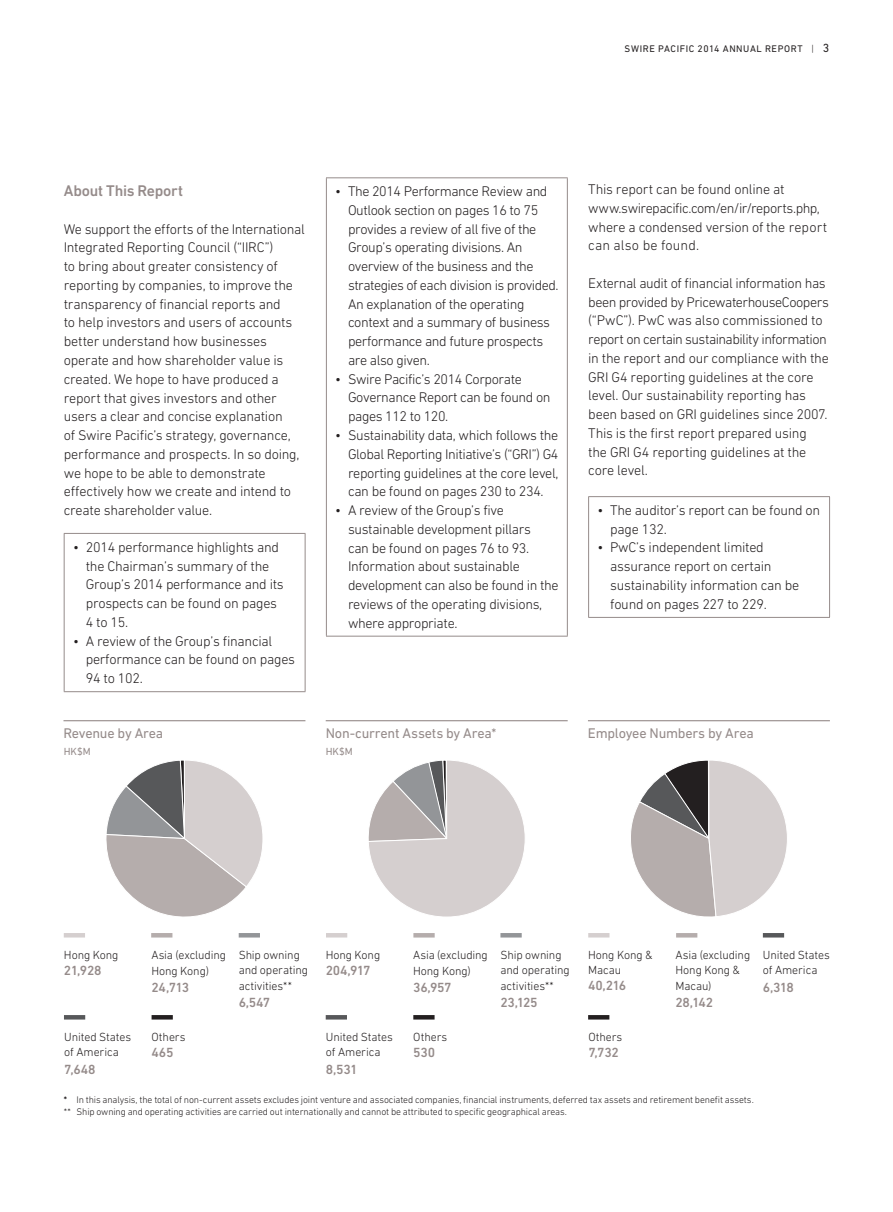
<style>
.page{position:relative;width:893px;height:1212px;background:#fff}
.page>*{position:absolute;margin:0;border:0;box-sizing:border-box;transform-origin:0 0}
.t1{font:500 15.75px "DIN Next LT Pro";color:#958b8a}
.t2{font:300 14.25px/18.8px "DIN Next LT Pro";letter-spacing:-.02em;color:#231f20}
.t3{font:14.25px "DIN Next LT Pro";letter-spacing:-.015em;color:#958b8a}
.t4{font:500 13.5px "DIN Next LT Pro";letter-spacing:-.025em;color:#958b8a}
.t5{font:300 12px/15px "DIN Next LT Pro";letter-spacing:-.01em;color:#231f20}
.t6{font:10.5px "DIN Next LT Pro";color:#958b8a}
.t7{font:300 9.75px/12px "DIN Next LT Pro";letter-spacing:-.01em;color:#231f20}
.t8{font:9.75px "DIN Next LT Pro";letter-spacing:.06em;color:#231f20}
.s1{font-weight:300}
.s2{font-size:12px}
.s3{font-weight:500}
</style>
<div class="page">
<hr style="left:64px;top:534px;width:1px;height:157px;background:#958b8a">
<hr style="left:64px;top:533px;width:241px;height:1px;background:#958b8a">
<hr style="left:305px;top:534px;width:1px;height:157px;background:#958b8a">
<hr style="left:64px;top:691px;width:241px;height:1px;background:#958b8a">
<hr style="left:326px;top:178px;width:1px;height:458px;background:#958b8a">
<hr style="left:326px;top:177px;width:242px;height:1px;background:#958b8a">
<hr style="left:567px;top:178px;width:1px;height:458px;background:#958b8a">
<hr style="left:326px;top:636px;width:242px;height:1px;background:#958b8a">
<hr style="left:588px;top:497px;width:1px;height:120px;background:#958b8a">
<hr style="left:588px;top:496px;width:242px;height:1px;background:#958b8a">
<hr style="left:829px;top:497px;width:1px;height:120px;background:#958b8a">
<hr style="left:588px;top:617px;width:242px;height:1px;background:#958b8a">
<hr style="left:63px;top:720px;width:242px;height:1px;background:#958b8a">
<hr style="left:326px;top:720px;width:242px;height:1px;background:#958b8a">
<hr style="left:588px;top:720px;width:242px;height:1px;background:#958b8a">
<hr style="left:151px;top:933px;width:21px;height:4px;background:#b5adac">
<hr style="left:413px;top:933px;width:22px;height:4px;background:#b5adac">
<hr style="left:676px;top:933px;width:21px;height:4px;background:#b5adac">
<hr style="left:64px;top:933px;width:21px;height:4px;background:#d5cfcf">
<hr style="left:326px;top:933px;width:21px;height:4px;background:#d5cfcf">
<hr style="left:588px;top:933px;width:21px;height:4px;background:#d5cfcf">
<svg style="left:152px;top:1015px;width:21px;height:4px"></svg>
<svg style="left:413px;top:1015px;width:22px;height:4px"></svg>
<hr style="left:239px;top:933px;width:21px;height:4px;background:#939598">
<hr style="left:500px;top:933px;width:22px;height:4px;background:#939598">
<hr style="left:763px;top:933px;width:21px;height:4px;background:#57585a">
<hr style="left:326px;top:1015px;width:21px;height:4px;background:#57585a">
<svg style="left:588px;top:1015px;width:21px;height:4px"></svg>
<svg style="left:106px;top:760px;width:157px;height:157px"></svg>
<svg style="left:368px;top:760px;width:157px;height:157px"></svg>
<svg style="left:631px;top:760px;width:156px;height:157px"></svg>
<hr style="left:64px;top:1015px;width:21px;height:4px;background:#57585a">
<p class="t8" style="left:625px;top:43px;width:206px">SWIRE PACIFIC 2014 ANNUAL REPORT <span class="s1">|</span> <span class="s2">3</span></p>
<p class="t1" style="left:64px;top:182px;width:121px">About This Report</p>
<p class="t2" style="left:64px;top:219px;width:242px">We support the efforts of the International Integrated Reporting Council (“IIRC”)<br>to bring about greater consistency of reporting by companies, to improve the transparency of financial reports and<br>to help investors and users of accounts better understand how businesses operate and how shareholder value is created. We hope to have produced a report that gives investors and other users a clear and concise explanation<br>of Swire Pacific’s strategy, governance, performance and prospects. In so doing, we hope to be able to demonstrate effectively how we create and intend to create shareholder value.</p>
<p class="t2" style="left:86px;top:537px;width:199px;text-indent:-13px">• 2014 performance highlights and the Chairman’s summary of the<br>Group’s 2014 performance and its prospects can be found on pages<br>4 to 15.</p>
<p class="t2" style="left:86px;top:631px;width:211px;text-indent:-13px">• A review of the Group’s financial performance can be found on pages<br>94 to 102.</p>
<p class="t2" style="left:348px;top:182px;width:212px;text-indent:-13px">• The 2014 Performance Review and<br>Outlook section on pages 16 to 75 provides a review of all five of the<br>Group’s operating divisions. An overview of the business and the strategies of each division is provided.<br>An explanation of the operating context and a summary of business performance and future prospects are also given.</p>
<p class="t2" style="left:348px;top:369px;width:204px;text-indent:-13px">• Swire Pacific’s 2014 Corporate<br>Governance Report can be found on pages 112 to 120.</p>
<p class="t2" style="left:348px;top:426px;width:212px;text-align:justify;text-indent:-13px">• Sustainability data, which follows the Global Reporting Initiative’s (“GRI”) G4 reporting guidelines at the core level, can be found on pages 230 to 234.</p>
<p class="t2" style="left:348px;top:501px;width:212px;text-indent:-13px">• A review of the Group’s five sustainable development pillars<br>can be found on pages 76 to 93.<br>Information about sustainable development can also be found in the reviews of the operating divisions, where appropriate.</p>
<p class="t2" style="left:588px;top:180px;width:241px">This report can be found online at www.swirepacific.com/en/ir/reports.php, where a condensed version of the report can also be found.</p>
<p class="t2" style="left:588px;top:273px;width:242px">External audit of financial information has been provided by PricewaterhouseCoopers (“PwC”). PwC was also commissioned to report on certain sustainability information in the report and our compliance with the GRI G4 reporting guidelines at the core level. Our sustainability reporting has been based on GRI guidelines since 2007.<br>This is the first report prepared using the GRI G4 reporting guidelines at the core level.</p>
<p class="t2" style="left:610px;top:501px;width:212px;text-indent:-13px">• The auditor’s report can be found on page 132.</p>
<p class="t2" style="left:610px;top:538px;width:191px;text-indent:-13px">• PwC’s independent limited assurance report on certain sustainability information can be found on pages 227 to 229.</p>
<p class="t3" style="left:63px;top:725px;width:101px">Revenue by Area</p>
<p class="t3" style="left:326px;top:725px;width:172px">Non-current Assets by Area*</p>
<p class="t3" style="left:588px;top:725px;width:167px">Employee Numbers by Area</p>
<p class="t6" style="left:64px;top:746px;width:28px">HK$M</p>
<p class="t6" style="left:326px;top:746px;width:28px">HK$M</p>
<p class="t5" style="left:64px;top:947px;width:56px">Hong Kong</p>
<p class="t4" style="left:64px;top:963px;width:39px">21,928</p>
<p class="t5" style="left:64px;top:1029px;width:68px">United States of America</p>
<p class="t4" style="left:64px;top:1061px;width:33px">7,648</p>
<p class="t5" style="left:151px;top:947px;width:76px;line-height:16.2px">Asia (excluding<br>Hong Kong)</p>
<p class="t4" style="left:151px;top:979px;width:39px">24,713</p>
<p class="t5" style="left:152px;top:1029px;width:35px">Others</p>
<p class="t4" style="left:152px;top:1044px;width:23px">465</p>
<p class="t5" style="left:239px;top:947px;width:71px">Ship owning and operating</p>
<p class="t5" style="left:239px;top:978px;width:55px">activities**</p>
<p class="t4" style="left:239px;top:994px;width:33px">6,547</p>
<p class="t5" style="left:326px;top:947px;width:56px">Hong Kong</p>
<p class="t4" style="left:326px;top:963px;width:46px">204,917</p>
<p class="t5" style="left:326px;top:1029px;width:68px">United States of America</p>
<p class="t4" style="left:326px;top:1061px;width:33px">8,531</p>
<p class="t5" style="left:413px;top:947px;width:76px;line-height:16.2px">Asia (excluding<br>Hong Kong)</p>
<p class="t4" style="left:413px;top:979px;width:40px">36,957</p>
<p class="t5" style="left:413px;top:1029px;width:35px">Others</p>
<p class="t4" style="left:413px;top:1044px;width:23px">530</p>
<p class="t5" style="left:500px;top:947px;width:71px">Ship owning and operating</p>
<p class="t5" style="left:500px;top:978px;width:55px">activities**</p>
<p class="t4" style="left:500px;top:994px;width:39px">23,125</p>
<p class="t5" style="left:588px;top:947px;width:66px">Hong Kong &amp;<br>Macau</p>
<p class="t4" style="left:588px;top:978px;width:40px">40,216</p>
<p class="t5" style="left:588px;top:1029px;width:35px">Others</p>
<p class="t4" style="left:588px;top:1045px;width:32px">7,732</p>
<p class="t5" style="left:675px;top:947px;width:76px">Asia (excluding<br>Hong Kong &amp;</p>
<p class="t5" style="left:675px;top:978px;width:38px">Macau)</p>
<p class="t4" style="left:675px;top:994px;width:39px">28,142</p>
<p class="t7" style="left:64px;top:1093px;width:691px"><span class="s3">*</span> In this analysis, the total of non-current assets excludes joint venture and associated companies, financial instruments, deferred tax assets and retirement benefit assets. ** Ship owning and operating activities are carried out internationally and cannot be attributed to specific geographical areas.</p>
<p class="t5" style="left:763px;top:947px;width:68px">United States of America</p>
<p class="t4" style="left:763px;top:979px;width:32px">6,318</p>
</div>
